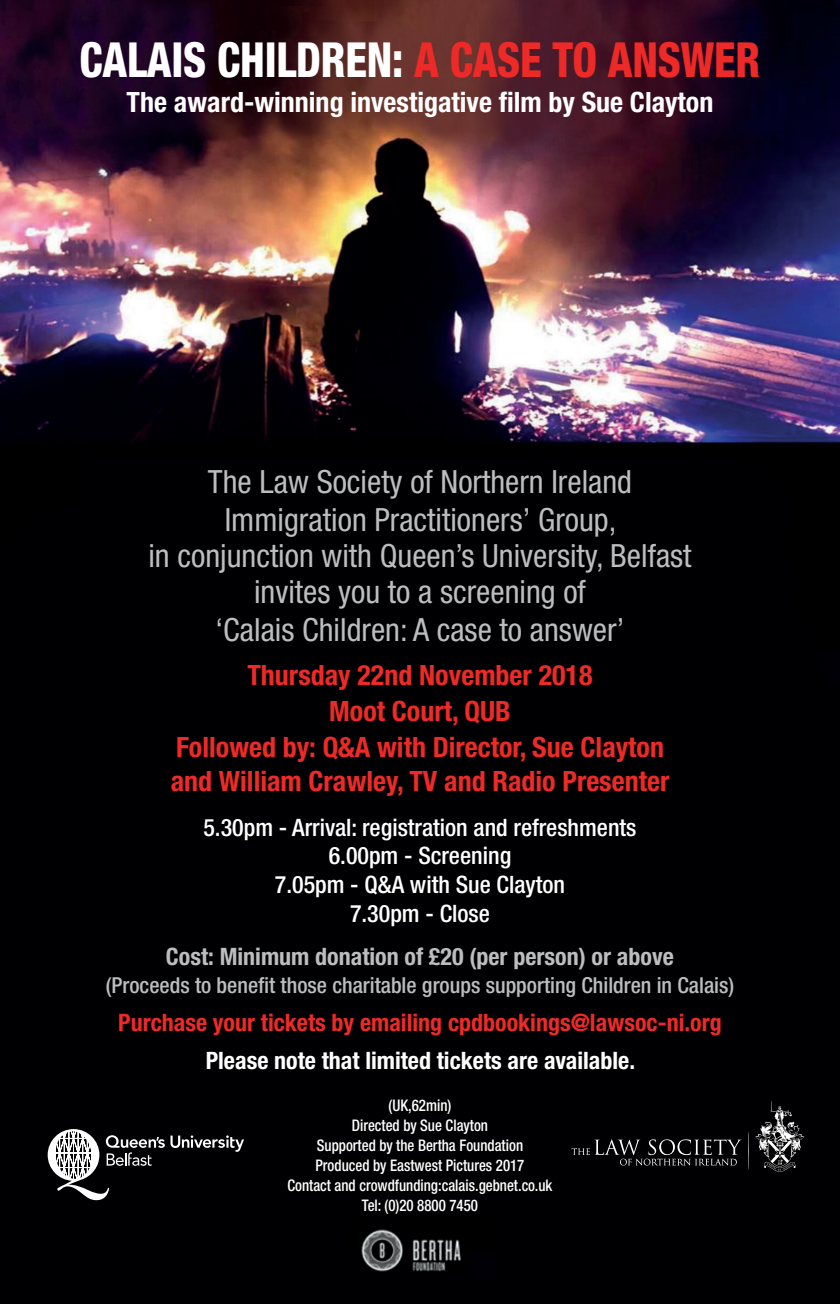
<style>
.page{position:relative;width:840px;height:1304px;background:#fff}
.page>*{position:absolute;margin:0;border:0;box-sizing:border-box;transform-origin:0 0}
.t1{font:800 condensed 48.4px "Helvetica Neue";letter-spacing:-.005em;color:#fff;scale:.89 1}
.t2{font:condensed 32px/37px "Helvetica Neue";color:#bcbdc0;text-align:center}
.t3{font:700 condensed 28px/35.2px "Helvetica Neue";color:#ee2a28;text-align:center}
.t4{font:700 condensed 28px "Helvetica Neue";color:#fff}
.t5{font:500 condensed 24px/28.8px "Helvetica Neue";color:#fff;text-align:center}
.t6{font:700 condensed 24px "Helvetica Neue";color:#ee2a28}
.t7{font:700 condensed 24px "Helvetica Neue";color:#bcbdc0}
.t8{font:700 condensed 24px "Helvetica Neue";color:#fff}
.t9{font:500 condensed 22px "Helvetica Neue";color:#bcbdc0}
.t10{font:500 condensed 16px/20px "Helvetica Neue";color:#fff;text-align:center;scale:.93 1}
.s1{color:#ee2a28}
</style>
<div class="page">
<img style="left:0;top:0;width:839px;height:1304px">
<img style="left:345px;top:1221px;width:149px;height:59px">
<svg style="left:48px;top:1129px;width:196px;height:71px"></svg>
<svg style="left:571px;top:1139px;width:170px;height:26px"></svg>
<svg style="left:747px;top:1131px;width:1px;height:39px"></svg>
<svg style="left:755px;top:1101px;width:48px;height:71px"></svg>
<h1 class="t1" style="left:80px;top:30px;width:766px">CALAIS CHILDREN: <span class="s1">A CASE TO ANSWER</span></h1>
<p class="t4" style="left:126px;top:85px;width:588px">The award-winning investigative film by Sue Clayton</p>
<p class="t2" style="left:148px;top:463px;width:544px">The Law Society of Northern Ireland Immigration Practitioners’ Group,<br>in conjunction with Queen’s University, Belfast invites you to a screening of<br>‘Calais Children: A case to answer’</p>
<p class="t3" style="left:170px;top:657px;width:500px">Thursday 22nd November 2018<br>Moot Court, QUB<br>Followed by: Q&amp;A with Director, Sue Clayton and William Crawley, TV and Radio Presenter</p>
<p class="t5" style="left:203px;top:812px;width:434px">5.30pm - Arrival: registration and refreshments<br>6.00pm - Screening<br>7.05pm - Q&amp;A with Sue Clayton<br>7.30pm - Close</p>
<p class="t7" style="left:166px;top:942px;width:509px">Cost: Minimum donation of £20 (per person) or above</p>
<p class="t9" style="left:106px;top:972px;width:629px">(Proceeds to benefit those charitable groups supporting Children in Calais)</p>
<p class="t6" style="left:118px;top:1008px;width:604px">Purchase your tickets by emailing cpdbookings@lawsoc-ni.org</p>
<p class="t8" style="left:206px;top:1046px;width:430px">Please note that limited tickets are available.</p>
<p class="t10" style="left:287px;top:1095px;width:286px">(UK,62min)<br>Directed by Sue Clayton<br>Supported by the Bertha Foundation<br>Produced by Eastwest Pictures 2017<br>Contact and crowdfunding:calais.gebnet.co.uk<br>Tel: (0)20 8800 7450</p>
</div>
